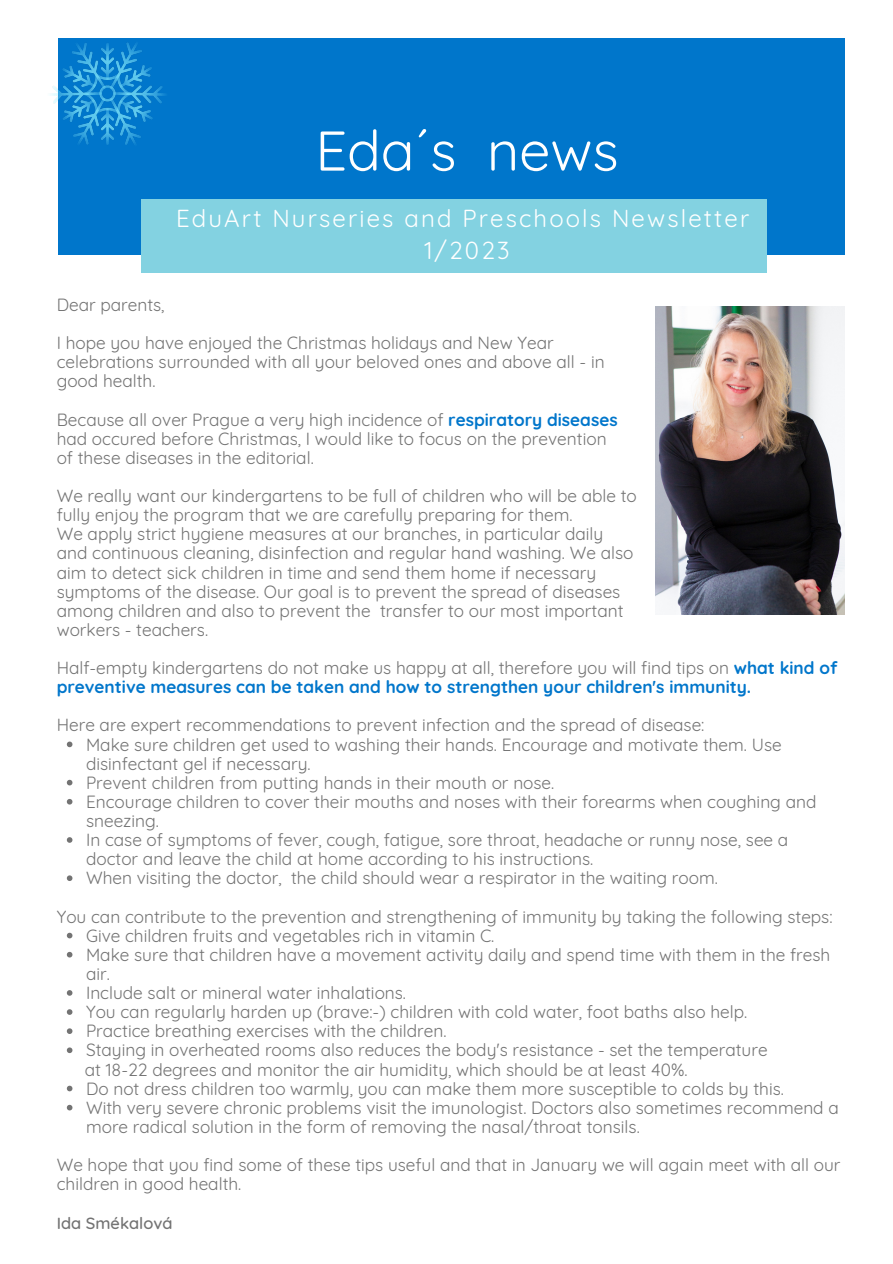
<style>
.page{position:relative;width:893px;height:1264px;background:#fff}
.page>*{position:absolute;margin:0;border:0;box-sizing:border-box;transform-origin:0 0}
.t1{font:55.95px "Quicksand";color:#fff}
.t2{font:24px/32.5px "Quicksand";letter-spacing:.09em;color:#fff;text-align:center}
.t3{font:17.25px/19px "Quicksand";color:#737373}
.t4{font:700 17.25px/19px "Quicksand";color:#0076cb}
.t5{font:500 16.5px "Quicksand";color:#737373}
.s1{font-weight:700;color:#0076cb}
.s2{font-weight:400;color:#737373}
</style>
<div class="page">
<div style="left:795px;top:39px;width:49px;height:216px;background:#0076cb"></div>
<div style="left:107px;top:39px;width:688px;height:216px;background:#0076cb"></div>
<div style="left:58px;top:39px;width:49px;height:216px;background:#0076cb"></div>
<div style="left:727px;top:199px;width:39px;height:73px;background:#83d2e1"></div>
<div style="left:180px;top:199px;width:547px;height:73px;background:#83d2e1"></div>
<div style="left:141px;top:199px;width:39px;height:73px;background:#83d2e1"></div>
<img style="left:50px;top:42px;width:116px;height:103px">
<svg style="left:67px;top:741px;width:5px;height:6px"></svg>
<svg style="left:67px;top:779px;width:5px;height:6px"></svg>
<svg style="left:67px;top:799px;width:5px;height:5px"></svg>
<svg style="left:67px;top:837px;width:5px;height:5px"></svg>
<svg style="left:67px;top:875px;width:5px;height:6px"></svg>
<svg style="left:67px;top:932px;width:5px;height:6px"></svg>
<svg style="left:67px;top:951px;width:5px;height:6px"></svg>
<svg style="left:67px;top:990px;width:5px;height:5px"></svg>
<svg style="left:67px;top:1009px;width:5px;height:5px"></svg>
<svg style="left:67px;top:1028px;width:5px;height:5px"></svg>
<svg style="left:67px;top:1047px;width:5px;height:6px"></svg>
<svg style="left:67px;top:1085px;width:5px;height:6px"></svg>
<svg style="left:67px;top:1104px;width:5px;height:6px"></svg>
<img style="left:655px;top:307px;width:189px;height:308px">
<h1 class="t1" style="left:315px;top:115px;width:305px">Eda´s news</h1>
<h2 class="t2" style="left:176px;top:201px;width:574px">EduArt Nurseries and Preschools Newsletter<br>1/2023</h2>
<p class="t3" style="left:57px;top:295px;width:109px">Dear parents,</p>
<p class="t3" style="left:57px;top:333px;width:549px">I hope you have enjoyed the Christmas holidays and New Year celebrations surrounded with all your beloved ones and above all - in good health.</p>
<p class="t3" style="left:57px;top:409px;width:562px">Because all over Prague a very high incidence of <span class="s1">respiratory diseases </span>had occured before Christmas, I would like to focus on the prevention of these diseases in the editorial.</p>
<p class="t3" style="left:57px;top:486px;width:581px">We really want our kindergartens to be full of children who will be able to fully enjoy the program that we are carefully preparing for them.<br>We apply strict hygiene measures at our branches, in particular daily and continuous cleaning, disinfection and regular hand washing. We also aim to detect sick children in time and send them home if necessary symptoms of the disease. Our goal is to prevent the spread of diseases among children and also to prevent the transfer to our most important workers - teachers.</p>
<p class="t4" style="left:57px;top:658px;width:782px"><span class="s2">Half-empty kindergartens do not make us happy at all, therefore you will find tips on</span> what kind of preventive measures can be taken and how to strengthen your children's immunity.</p>
<p class="t3" style="left:57px;top:715px;width:649px">Here are expert recommendations to prevent infection and the spread of disease:</p>
<p class="t3" style="left:86px;top:734px;width:731px">Make sure children get used to washing their hands. Encourage and motivate them. Use disinfectant gel if necessary.<br>Prevent children from putting hands in their mouth or nose.<br>Encourage children to cover their mouths and noses with their forearms when coughing and sneezing.<br>In case of symptoms of fever, cough, fatigue, sore throat, headache or runny nose, see a doctor and leave the child at home according to his instructions.<br>When visiting the doctor, the child should wear a respirator in the waiting room.</p>
<p class="t3" style="left:57px;top:906px;width:777px">You can contribute to the prevention and strengthening of immunity by taking the following steps:</p>
<p class="t3" style="left:86px;top:925px;width:745px">Give children fruits and vegetables rich in vitamin C.<br>Make sure that children have a movement activity daily and spend time with them in the fresh air.<br>Include salt or mineral water inhalations.<br>You can regularly harden up (brave:-) children with cold water, foot baths also help.<br>Practice breathing exercises with the children.<br>Staying in overheated rooms also reduces the body's resistance - set the temperature</p>
<p class="t3" style="left:86px;top:1078px;width:754px">Do not dress children too warmly, you can make them more susceptible to colds by this.<br>With very severe chronic problems visit the imunologist. Doctors also sometimes recommend a more radical solution in the form of removing the nasal/throat tonsils.</p>
<p class="t3" style="left:85px;top:1059px;width:604px">at 18-22 degrees and monitor the air humidity, which should be at least 40%.</p>
<p class="t3" style="left:57px;top:1155px;width:785px">We hope that you find some of these tips useful and that in January we will again meet with all our children in good health.</p>
<p class="t5" style="left:57px;top:1211px;width:117px">Ida Smékalová</p>
</div>
